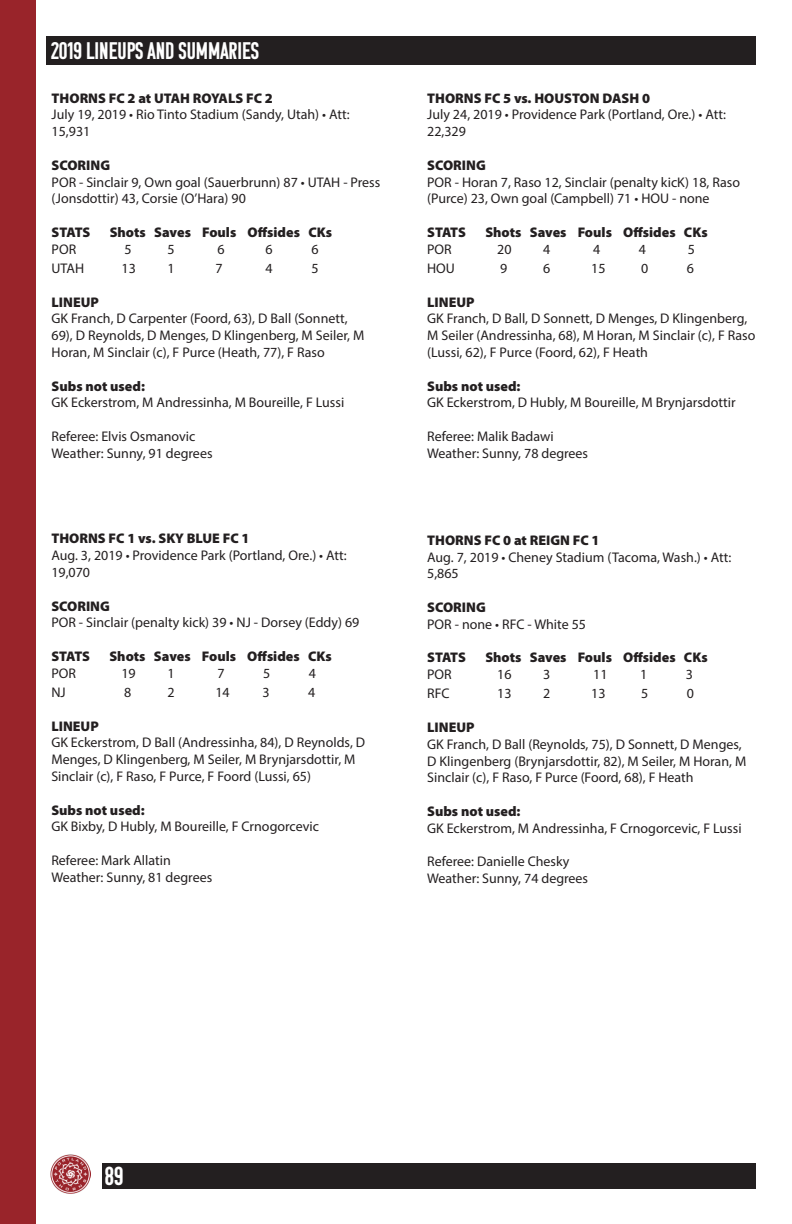
<style>
.page{position:relative;width:792px;height:1224px;background:#fff}
.page>*{position:absolute;margin:0;border:0;box-sizing:border-box;transform-origin:0 0}
.t1{font:26px "Komu B";color:#fff}
.t2{font:24px "Komu B";color:#fff}
.t3{font:14px/16.8px "Myriad Variable Concept";color:#231f20}
</style>
<div class="page">
<img style="left:51px;top:1154px;width:39px;height:40px">
<div style="left:103px;top:1164px;width:653px;height:25px;background:#231f20"></div>
<div style="left:0;top:0;width:36px;height:1224px;background:#99242a"></div>
<div style="left:47px;top:36px;width:709px;height:29px;background:#231f20"></div>
<p class="t2" style="left:51px;top:37px;width:209px">2019 LINEUPS AND SUMMARIES</p>
<p class="t3" style="left:52px;top:90px;width:300px">THORNS FC 2 at UTAH ROYALS FC 2<br>July 19, 2019 • Rio Tinto Stadium (Sandy, Utah) • Att:<br>15,931</p>
<p class="t3" style="left:52px;top:157px;width:60px">SCORING</p>
<p class="t3" style="left:52px;top:174px;width:330px">POR - Sinclair 9, Own goal (Sauerbrunn) 87 • UTAH - Press (Jonsdottir) 43, Corsie (O’Hara) 90</p>
<p class="t3" style="left:52px;top:224px;width:40px">STATS</p>
<p class="t3" style="left:110px;top:224px;width:224px">Shots Saves Fouls Offsides CKs</p>
<p class="t3" style="left:52px;top:241px;width:26px">POR</p>
<p class="t3" style="left:125px;top:241px;width:9px">5</p>
<p class="t3" style="left:168px;top:241px;width:9px">5</p>
<p class="t3" style="left:218px;top:241px;width:9px">6</p>
<p class="t3" style="left:266px;top:241px;width:9px">6</p>
<p class="t3" style="left:311px;top:241px;width:9px">6</p>
<p class="t3" style="left:52px;top:260px;width:34px">UTAH</p>
<p class="t3" style="left:122px;top:260px;width:16px">13</p>
<p class="t3" style="left:168px;top:260px;width:9px">1</p>
<p class="t3" style="left:216px;top:260px;width:9px">7</p>
<p class="t3" style="left:266px;top:260px;width:9px">4</p>
<p class="t3" style="left:311px;top:260px;width:9px">5</p>
<p class="t3" style="left:52px;top:294px;width:49px">LINEUP</p>
<p class="t3" style="left:52px;top:310px;width:314px">GK Franch, D Carpenter (Foord, 63), D Ball (Sonnett,<br>69), D Reynolds, D Menges, D Klingenberg, M Seiler, M<br>Horan, M Sinclair (c), F Purce (Heath, 77), F Raso</p>
<p class="t3" style="left:52px;top:378px;width:95px">Subs not used:</p>
<p class="t3" style="left:52px;top:394px;width:294px">GK Eckerstrom, M Andressinha, M Boureille, F Lussi</p>
<p class="t3" style="left:52px;top:428px;width:145px">Referee: Elvis Osmanovic</p>
<p class="t3" style="left:52px;top:445px;width:162px">Weather: Sunny, 91 degrees</p>
<p class="t3" style="left:51px;top:530px;width:297px">THORNS FC 1 vs. SKY BLUE FC 1<br>Aug. 3, 2019 • Providence Park (Portland, Ore.) • Att:<br>19,070</p>
<p class="t3" style="left:51px;top:597px;width:60px">SCORING</p>
<p class="t3" style="left:51px;top:614px;width:310px">POR - Sinclair (penalty kick) 39 • NJ - Dorsey (Eddy) 69</p>
<p class="t3" style="left:51px;top:648px;width:40px">STATS</p>
<p class="t3" style="left:110px;top:648px;width:224px">Shots Saves Fouls Offsides CKs</p>
<p class="t3" style="left:51px;top:665px;width:26px">POR</p>
<p class="t3" style="left:121px;top:665px;width:16px">19</p>
<p class="t3" style="left:167px;top:665px;width:9px">1</p>
<p class="t3" style="left:217px;top:665px;width:9px">7</p>
<p class="t3" style="left:263px;top:665px;width:9px">5</p>
<p class="t3" style="left:309px;top:665px;width:9px">4</p>
<p class="t3" style="left:51px;top:684px;width:16px">NJ</p>
<p class="t3" style="left:124px;top:684px;width:9px">8</p>
<p class="t3" style="left:167px;top:684px;width:9px">2</p>
<p class="t3" style="left:215px;top:684px;width:16px">14</p>
<p class="t3" style="left:262px;top:684px;width:9px">3</p>
<p class="t3" style="left:308px;top:684px;width:9px">4</p>
<p class="t3" style="left:51px;top:717px;width:49px">LINEUP</p>
<p class="t3" style="left:51px;top:734px;width:315px">GK Eckerstrom, D Ball (Andressinha, 84), D Reynolds, D<br>Menges, D Klingenberg, M Seiler, M Brynjarsdottir, M<br>Sinclair (c), F Raso, F Purce, F Foord (Lussi, 65)</p>
<p class="t3" style="left:51px;top:801px;width:95px">Subs not used:</p>
<p class="t3" style="left:51px;top:818px;width:269px">GK Bixby, D Hubly, M Boureille, F Crnogorcevic</p>
<p class="t3" style="left:51px;top:852px;width:121px">Referee: Mark Allatin</p>
<p class="t3" style="left:51px;top:869px;width:162px">Weather: Sunny, 81 degrees</p>
<p class="t3" style="left:427px;top:90px;width:300px">THORNS FC 5 vs. HOUSTON DASH 0<br>July 24, 2019 • Providence Park (Portland, Ore.) • Att:<br>22,329</p>
<p class="t3" style="left:427px;top:157px;width:60px">SCORING</p>
<p class="t3" style="left:427px;top:174px;width:314px">POR - Horan 7, Raso 12, Sinclair (penalty kicK) 18, Raso (Purce) 23, Own goal (Campbell) 71 • HOU - none</p>
<p class="t3" style="left:427px;top:224px;width:40px">STATS</p>
<p class="t3" style="left:485px;top:224px;width:224px">Shots Saves Fouls Offsides CKs</p>
<p class="t3" style="left:427px;top:241px;width:26px">POR</p>
<p class="t3" style="left:497px;top:241px;width:16px">20</p>
<p class="t3" style="left:543px;top:241px;width:9px">4</p>
<p class="t3" style="left:593px;top:241px;width:9px">4</p>
<p class="t3" style="left:639px;top:241px;width:9px">4</p>
<p class="t3" style="left:688px;top:241px;width:9px">5</p>
<p class="t3" style="left:427px;top:260px;width:29px">HOU</p>
<p class="t3" style="left:500px;top:260px;width:9px">9</p>
<p class="t3" style="left:543px;top:260px;width:9px">6</p>
<p class="t3" style="left:591px;top:260px;width:16px">15</p>
<p class="t3" style="left:641px;top:260px;width:9px">0</p>
<p class="t3" style="left:687px;top:260px;width:9px">6</p>
<p class="t3" style="left:427px;top:294px;width:49px">LINEUP</p>
<p class="t3" style="left:427px;top:310px;width:330px">GK Franch, D Ball, D Sonnett, D Menges, D Klingenberg,<br>M Seiler (Andressinha, 68), M Horan, M Sinclair (c), F Raso (Lussi, 62), F Purce (Foord, 62), F Heath</p>
<p class="t3" style="left:427px;top:378px;width:95px">Subs not used:</p>
<p class="t3" style="left:427px;top:394px;width:310px">GK Eckerstrom, D Hubly, M Boureille, M Brynjarsdottir</p>
<p class="t3" style="left:427px;top:428px;width:128px">Referee: Malik Badawi</p>
<p class="t3" style="left:427px;top:445px;width:162px">Weather: Sunny, 78 degrees</p>
<p class="t3" style="left:427px;top:532px;width:306px">THORNS FC 0 at REIGN FC 1<br>Aug. 7, 2019 • Cheney Stadium (Tacoma, Wash.) • Att:<br>5,865</p>
<p class="t3" style="left:427px;top:599px;width:60px">SCORING</p>
<p class="t3" style="left:427px;top:616px;width:160px">POR - none • RFC - White 55</p>
<p class="t3" style="left:427px;top:649px;width:40px">STATS</p>
<p class="t3" style="left:485px;top:649px;width:224px">Shots Saves Fouls Offsides CKs</p>
<p class="t3" style="left:427px;top:666px;width:26px">POR</p>
<p class="t3" style="left:497px;top:666px;width:16px">16</p>
<p class="t3" style="left:543px;top:666px;width:9px">3</p>
<p class="t3" style="left:593px;top:666px;width:16px">11</p>
<p class="t3" style="left:640px;top:666px;width:9px">1</p>
<p class="t3" style="left:686px;top:666px;width:9px">3</p>
<p class="t3" style="left:427px;top:685px;width:24px">RFC</p>
<p class="t3" style="left:497px;top:685px;width:16px">13</p>
<p class="t3" style="left:543px;top:685px;width:9px">2</p>
<p class="t3" style="left:591px;top:685px;width:16px">13</p>
<p class="t3" style="left:641px;top:685px;width:9px">5</p>
<p class="t3" style="left:687px;top:685px;width:9px">0</p>
<p class="t3" style="left:427px;top:719px;width:49px">LINEUP</p>
<p class="t3" style="left:427px;top:736px;width:321px">GK Franch, D Ball (Reynolds, 75), D Sonnett, D Menges,<br>D Klingenberg (Brynjarsdottir, 82), M Seiler, M Horan, M<br>Sinclair (c), F Raso, F Purce (Foord, 68), F Heath</p>
<p class="t3" style="left:427px;top:803px;width:95px">Subs not used:</p>
<p class="t3" style="left:427px;top:820px;width:316px">GK Eckerstrom, M Andressinha, F Crnogorcevic, F Lussi</p>
<p class="t3" style="left:427px;top:853px;width:144px">Referee: Danielle Chesky</p>
<p class="t3" style="left:427px;top:870px;width:162px">Weather: Sunny, 74 degrees</p>
<p class="t1" style="left:105px;top:1162px;width:20px">89</p>
</div>
